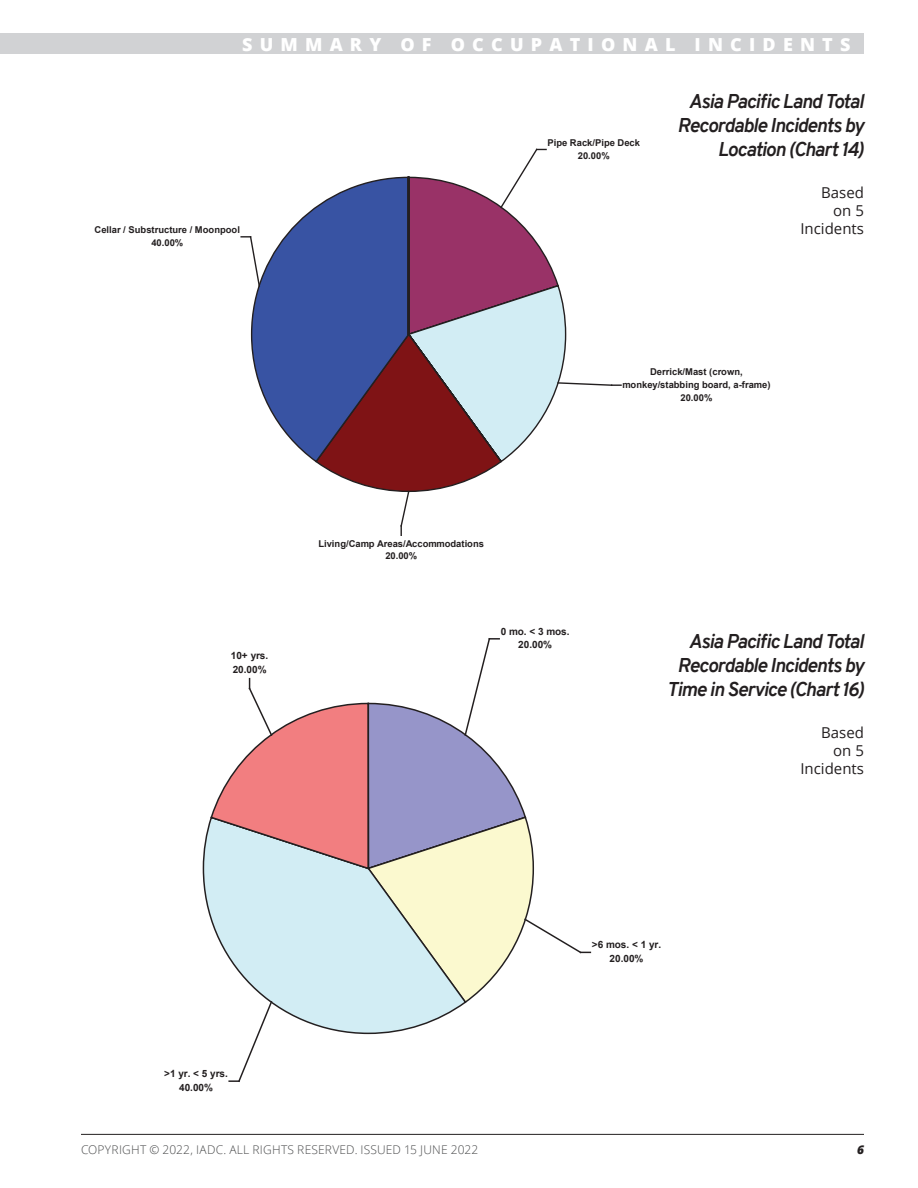
<style>
.page{position:relative;width:918px;height:1188px;background:#fff}
.page>*{position:absolute;margin:0;border:0;box-sizing:border-box;transform-origin:0 0}
.t1{font:italic 700 19.5px/24px "Overpass";letter-spacing:-.045em;color:#231f20;text-align:right}
.t2{font:800 18px "Open Sans";letter-spacing:.4em;color:#fff}
.t3{font:15px/18px "Open Sans";color:#231f20;text-align:right}
.t4{font:300 12px "Open Sans";letter-spacing:.015em;color:#4b4c4d}
.t5{font:italic 800 12px "Open Sans";color:#231f20}
.t6{font:700 11.7px "Arial";color:#231f20}
.t7{font:700 10.05px/13.5px "Arial";color:#231f20;text-align:center}
.t8{font:700 9.45px/12.8px "Arial";color:#231f20;text-align:center}
</style>
<div class="page">
<div style="left:0;top:34px;width:864px;height:20px;background:#d1d2d4"></div>
<hr style="left:81px;top:1134px;width:783px;height:1px;background:#231f20">
<svg style="left:250px;top:208px;width:64px;height:253px"></svg>
<svg style="left:314px;top:148px;width:307px;height:387px"></svg>
<svg style="left:241px;top:235px;width:20px;height:53px"></svg>
<svg style="left:202px;top:819px;width:8px;height:98px"></svg>
<svg style="left:210px;top:638px;width:380px;height:444px"></svg>
<h2 class="t2" style="left:242px;top:31px;width:610px">SUMMARY OF OCCUPATIONAL INCIDENTS</h2>
<p class="t8" style="left:95px;top:224px;width:147px">Cellar / Substructure / Moonpool<br>40.00%</p>
<p class="t8" style="left:547px;top:136px;width:94px">Pipe Rack/Pipe Deck<br>20.00%</p>
<h1 class="t1" style="left:678px;top:89px;width:188px">Asia Pacific Land Total<br>Recordable Incidents by<br>Location (Chart 14)</h1>
<h3 class="t3" style="left:800px;top:183px;width:65px">Based on 5<br>Incidents</h3>
<p class="t8" style="left:622px;top:366px;width:150px">Derrick/Mast (crown, monkey/stabbing board, a-frame)<br>20.00%</p>
<p class="t7" style="left:231px;top:649px;width:39px;text-align:left">10+ yrs.<br>20.00%</p>
<p class="t8" style="left:319px;top:537px;width:167px">Living/Camp Areas/Accommodations<br>20.00%</p>
<p class="t7" style="left:501px;top:625px;width:70px">0 mo. &lt; 3 mos.<br>20.00%</p>
<h1 class="t1" style="left:667px;top:629px;width:199px">Asia Pacific Land Total<br>Recordable Incidents by<br>Time in Service (Chart 16)</h1>
<p class="t6" style="left:847px;top:685px;width:8px">8</p>
<h3 class="t3" style="left:800px;top:723px;width:65px">Based on 5<br>Incidents</h3>
<p class="t7" style="left:164px;top:1067px;width:65px">&gt;1 yr. &lt; 5 yrs.<br>40.00%</p>
<p class="t4" style="left:81px;top:1142px;width:399px">COPYRIGHT © 2022, IADC. ALL RIGHTS RESERVED. ISSUED 15 JUNE 2022</p>
<p class="t7" style="left:592px;top:938px;width:71px">&gt;6 mos. &lt; 1 yr.<br>20.00%</p>
<p class="t5" style="left:857px;top:1141px;width:8px">6</p>
</div>
